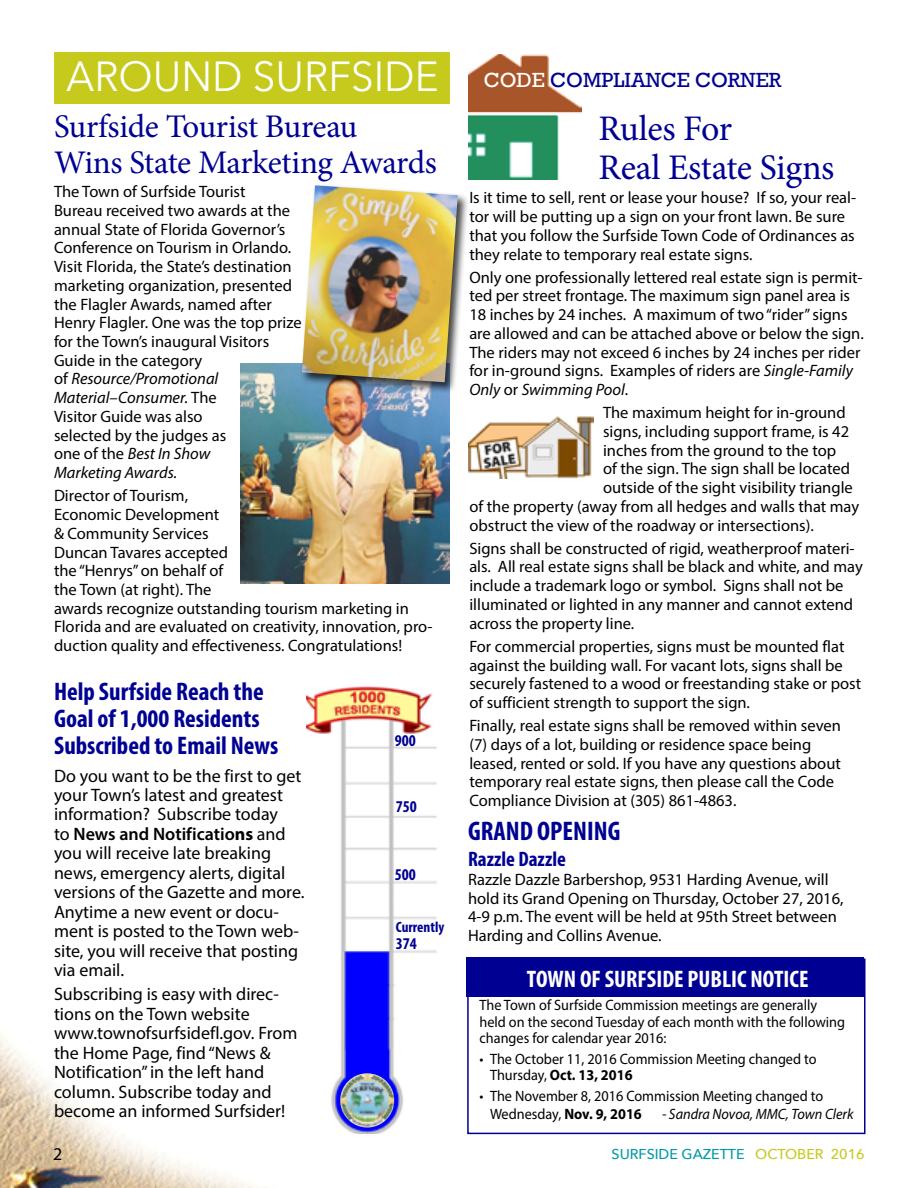
<style>
.page{position:relative;width:918px;height:1188px;background:#fff}
.page>*{position:absolute;margin:0;border:0;box-sizing:border-box;transform-origin:0 0}
.t1{font:42px "Avenir Next";color:#fff;scale:.96 1}
.t2{font:36px/39px "Minion Pro";letter-spacing:-.01em;color:#000093}
.t3{font:33px/36px "Minion Pro";letter-spacing:-.015em;color:#000093}
.t4{font:700 condensed 27px "Myriad Pro";color:#000093}
.t5{font:700 condensed 25.5px/27px "Myriad Pro";color:#000093}
.t6{font:700 condensed 24px "Myriad Pro";color:#fff}
.t7{font:21px "Rockwell";color:#000093}
.t8{font:700 condensed 21px "Myriad Pro";color:#000093}
.t9{font:18px/19.5px "Myriad Pro";color:#000}
.t10{font:16.5px/18.8px "Myriad Pro";color:#000}
.t11{font:700 condensed 16.5px "Myriad Pro";color:#000093}
.t12{font:15px/16.5px "Myriad Pro";color:#000;scale:.95 1}
.t13{font:italic 15px "Myriad Pro";color:#000;scale:.95 1}
.t14{font:700 condensed 15px "Myriad Pro";color:#000093}
.t15{font:500 14.25px "Avenir Next";color:#009ba7}
.s1{font-style:italic}
.s2{font-weight:600}
.s3{font-weight:700}
.s4{color:#fff}
.s5{color:#c5ca1c}
</style>
<div class="page">
<img style="left:0;top:1035px;width:252px;height:153px">
<img style="left:469px;top:54px;width:113px;height:126px">
<div style="left:467px;top:958px;width:397px;height:39px;background:#000093"></div>
<div style="left:467px;top:958px;width:399px;height:176px;border:2px solid #000093"></div>
<div style="left:55px;top:52px;width:395px;height:51px;background:#c5ca1c"></div>
<img style="left:468px;top:416px;width:125px;height:62px">
<img style="left:240px;top:364px;width:210px;height:220px">
<div style="left:300px;top:183px;width:169px;height:210px;background:#000;opacity:.75"></div>
<img style="left:302px;top:185px;width:156px;height:197px">
<img style="left:306px;top:686px;width:131px;height:448px">
<img style="left:340px;top:1073px;width:26px;height:54px">
<h1 class="t1" style="left:66px;top:41px;width:389px">AROUND SURFSIDE</h1>
<h3 class="t3" style="left:54px;top:109px;width:384px">Surfside Tourist Bureau<br>Wins State Marketing Awards</h3>
<p class="t10" style="left:54px;top:182px;width:249px">The Town of Surfside Tourist<br>Bureau received two awards at the annual State of Florida Governor’s<br>Conference on Tourism in Orlando.<br>Visit Florida, the State’s destination marketing organization, presented the Flagler Awards, named after<br>Henry Flagler. One was the top prize for the Town’s inaugural Visitors<br>Guide in the category<br>of <span class="s1">Resource/Promotional<br>Material–Consumer.</span> The<br>Visitor Guide was also<br>selected by the judges as<br>one of the <span class="s1">Best In Show<br>Marketing Awards.</span></p>
<p class="t10" style="left:54px;top:486px;width:380px">Director of Tourism,<br>Economic Development<br>&amp; Community Services<br>Duncan Tavares accepted<br>the “Henrys” on behalf of<br>the Town (at right). The<br>awards recognize outstanding tourism marketing in Florida and are evaluated on creativity, innovation, pro&shy;duction quality and effectiveness. Congratulations!</p>
<h3 class="t5" style="left:54px;top:677px;width:226px">Help Surfside Reach the<br>Goal of 1,000 Residents<br>Subscribed to Email News</h3>
<p class="t9" style="left:54px;top:765px;width:252px">Do you want to be the first to get your Town’s latest and greatest information? Subscribe today<br>to <span class="s2">News and Notificatio</span><span class="s3">ns</span> and you will receive late breaking news, emergency alerts, digital versions of the Gazette and more.<br>Anytime a new event or docu&shy;ment is posted to the Town web&shy;site, you will receive that posting via email.</p>
<p class="t9" style="left:54px;top:984px;width:245px">Subscribing is easy with direc&shy;tions on the Town website www.townofsurfsidefl.gov. From the Home Page, find “News &amp;<br>Notification” in the left hand column. Subscribe today and become an informed Surfsider!</p>
<p class="t11" style="left:395px;top:730px;width:23px">900</p>
<p class="t11" style="left:396px;top:796px;width:23px">750</p>
<p class="t11" style="left:395px;top:864px;width:23px">500</p>
<p class="t14" style="left:396px;top:918px;width:50px">Currently</p>
<p class="t11" style="left:396px;top:933px;width:23px">374</p>
<p class="t7" style="left:484px;top:68px;width:299px"><span class="s4">CODE</span> COMPLIANCE CORNER</p>
<h2 class="t2" style="left:599px;top:109px;width:237px">Rules For<br>Real Estate Signs</h2>
<p class="t10" style="left:469px;top:188px;width:388px">Is it time to sell, rent or lease your house? If so, your real&shy;tor will be putting up a sign on your front lawn. Be sure that you follow the Surfside Town Code of Ordinances as they relate to temporary real estate signs.</p>
<p class="t10" style="left:469px;top:267px;width:396px">Only one professionally lettered real estate sign is permit&shy;ted per street frontage. The maximum sign panel area is 18 inches by 24 inches. A maximum of two “rider” signs are allowed and can be attached above or below the sign.<br>The riders may not exceed 6 inches by 24 inches per rider for in-ground signs. Examples of riders are <span class="s1">Single-Family Only</span> or <span class="s1">Swimming Pool</span>.</p>
<p class="t10" style="left:603px;top:403px;width:244px">The maximum height for in-ground</p>
<p class="t10" style="left:603px;top:422px;width:248px">signs, including support frame, is 42</p>
<p class="t10" style="left:603px;top:441px;width:235px">inches from the ground to the top</p>
<p class="t10" style="left:603px;top:459px;width:249px">of the sign. The sign shall be located</p>
<p class="t10" style="left:603px;top:478px;width:251px">outside of the sight visibility triangle</p>
<p class="t10" style="left:469px;top:497px;width:391px">of the property (away from all hedges and walls that may</p>
<p class="t10" style="left:469px;top:515px;width:346px">obstruct the view of the roadway or intersections).</p>
<p class="t10" style="left:469px;top:539px;width:395px">Signs shall be constructed of rigid, weatherproof materi&shy;als. All real estate signs shall be black and white, and may include a trademark logo or symbol. Signs shall not be illuminated or lighted in any manner and cannot extend across the property line.</p>
<p class="t10" style="left:469px;top:637px;width:393px">For commercial properties, signs must be mounted flat against the building wall. For vacant lots, signs shall be securely fastened to a wood or freestanding stake or post of sufficient strength to support the sign.</p>
<p class="t10" style="left:469px;top:716px;width:373px">Finally, real estate signs shall be removed within seven (7) days of a lot, building or residence space being leased, rented or sold. If you have any questions about temporary real estate signs, then please call the Code Compliance Division at (305) 861-4863.</p>
<h3 class="t4" style="left:468px;top:814px;width:154px">GRAND OPENING</h3>
<p class="t8" style="left:468px;top:846px;width:99px">Razzle Dazzle</p>
<p class="t10" style="left:468px;top:870px;width:377px">Razzle Dazzle Barbershop, 9531 Harding Avenue, will hold its Grand Opening on Thursday, October 27, 2016, 4-9 p.m. The event will be held at 95th Street between Harding and Collins Avenue.</p>
<h3 class="t6" style="left:527px;top:964px;width:283px">TOWN OF SURFSIDE PUBLIC NOTICE</h3>
<p class="t12" style="left:480px;top:997px;width:386px">The Town of Surfside Commission meetings are generally held on the second Tuesday of each month with the following changes for calendar year 2016:</p>
<p class="t12" style="left:490px;top:1050px;width:345px;text-indent:-11px">• The October 11, 2016 Commission Meeting changed to<br>Thursday, <span class="s3">Oct. 13, 2016</span></p>
<p class="t12" style="left:490px;top:1087px;width:352px;line-height:18px;text-indent:-11px">• The November 8, 2016 Commission Meeting changed to<br>Wednesday, <span class="s3">Nov. 9, 2016</span></p>
<p class="t13" style="left:662px;top:1105px;width:203px">- Sandra Novoa, MMC, Town Clerk</p>
<p class="t9" style="left:53px;top:1144px;width:11px">2</p>
<p class="t15" style="left:612px;top:1142px;width:255px">SURFSIDE GAZETTE <span class="s5">OCTOBER 2016</span></p>
</div>
